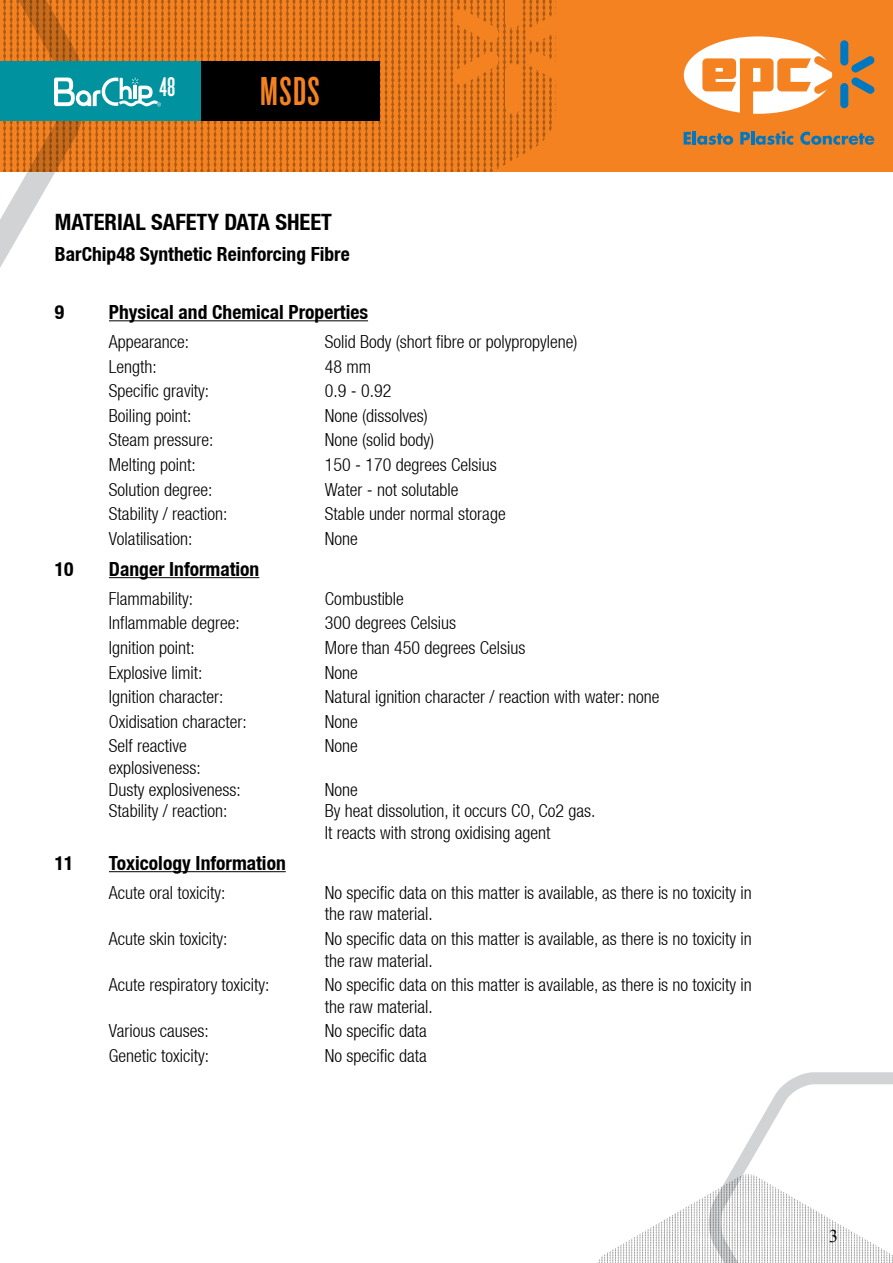
<style>
.page{position:relative;width:893px;height:1263px;background:#fff}
.page>*{position:absolute;margin:0;border:0;box-sizing:border-box;transform-origin:0 0}
.t1{font:42px "Knockout HTF47 Bantamweight";color:#f58220}
.t2{font:28.05px "Knockout HTF47 Bantamweight";color:#fff}
.t3{font:700 condensed 22.5px "Helvetica Neue LT";color:#000}
.t4{font:700 condensed 19.5px "Helvetica Neue LT";color:#000}
.t5{font:300 condensed 18px/21.6px "Helvetica Neue LT";color:#000}
.t6{font:18px "Times New Roman";color:#000}
</style>
<div class="page">
<img style="left:598px;top:1196px;width:108px;height:67px">
<div style="left:0;top:0;width:893px;height:171px;background:#f58220"></div>
<img style="left:161px;top:0;width:395px;height:171px">
<svg style="left:451px;top:0;width:105px;height:114px"></svg>
<div style="left:0;top:61px;width:379px;height:59px;background:#00929e"></div>
<div style="left:201px;top:61px;width:178px;height:59px;background:#000"></div>
<svg style="left:0;top:0;width:161px;height:322px"></svg>
<svg style="left:707px;top:1072px;width:186px;height:191px"></svg>
<hr style="left:109px;top:320px;width:259px;height:1px;background:#000">
<hr style="left:109px;top:577px;width:150px;height:1px;background:#000">
<hr style="left:109px;top:871px;width:177px;height:1px;background:#000">
<div style="left:684px;top:36px;width:148px;height:78px;background:#fff;border-radius:50%"></div>
<svg style="left:684px;top:132px;width:7px;height:13px"></svg>
<hr style="left:693px;top:131px;width:3px;height:14px;background:#0077c1">
<svg style="left:697px;top:133px;width:36px;height:12px"></svg>
<svg style="left:740px;top:132px;width:10px;height:13px"></svg>
<hr style="left:751px;top:131px;width:3px;height:14px;background:#0077c1">
<svg style="left:756px;top:131px;width:37px;height:14px"></svg>
<svg style="left:800px;top:132px;width:74px;height:13px"></svg>
<svg style="left:702px;top:40px;width:173px;height:74px"></svg>
<h2 class="t2" style="left:160px;top:73px;width:17px">48</h2>
<h1 class="t1" style="left:260px;top:70px;width:61px">MSDS</h1>
<p class="t3" style="left:55px;top:208px;width:279px">MATERIAL SAFETY DATA SHEET</p>
<p class="t4" style="left:55px;top:242px;width:296px">BarChip48 Synthetic Reinforcing Fibre</p>
<p class="t4" style="left:55px;top:300px;width:11px">9</p>
<p class="t4" style="left:109px;top:300px;width:261px">Physical and Chemical Properties</p>
<p class="t5" style="left:109px;top:331px;width:82px">Appearance:</p>
<p class="t5" style="left:325px;top:331px;width:254px">Solid Body (short fibre or polypropylene)</p>
<p class="t5" style="left:109px;top:355px;width:49px">Length:</p>
<p class="t5" style="left:325px;top:355px;width:48px">48 mm</p>
<p class="t5" style="left:109px;top:380px;width:102px">Specific gravity:</p>
<p class="t5" style="left:325px;top:380px;width:68px">0.9 - 0.92</p>
<p class="t5" style="left:109px;top:404px;width:84px">Boiling point:</p>
<p class="t5" style="left:325px;top:404px;width:104px">None (dissolves)</p>
<p class="t5" style="left:109px;top:429px;width:106px">Steam pressure:</p>
<p class="t5" style="left:325px;top:429px;width:111px">None (solid body)</p>
<p class="t5" style="left:109px;top:454px;width:88px">Melting point:</p>
<p class="t5" style="left:325px;top:454px;width:173px">150 - 170 degrees Celsius</p>
<p class="t5" style="left:109px;top:478px;width:105px">Solution degree:</p>
<p class="t5" style="left:325px;top:478px;width:135px">Water - not solutable</p>
<p class="t5" style="left:109px;top:503px;width:120px">Stability / reaction:</p>
<p class="t5" style="left:325px;top:503px;width:182px">Stable under normal storage</p>
<p class="t5" style="left:109px;top:527px;width:85px">Volatilisation:</p>
<p class="t5" style="left:325px;top:527px;width:34px">None</p>
<p class="t4" style="left:55px;top:557px;width:20px">10</p>
<p class="t4" style="left:109px;top:557px;width:152px">Danger Information</p>
<p class="t5" style="left:109px;top:587px;width:86px">Flammability:</p>
<p class="t5" style="left:325px;top:587px;width:80px">Combustible</p>
<p class="t5" style="left:109px;top:612px;width:132px">Inflammable degree:</p>
<p class="t5" style="left:325px;top:612px;width:133px">300 degrees Celsius</p>
<p class="t5" style="left:109px;top:637px;width:87px">Ignition point:</p>
<p class="t5" style="left:325px;top:637px;width:202px">More than 450 degrees Celsius</p>
<p class="t5" style="left:109px;top:661px;width:95px">Explosive limit:</p>
<p class="t5" style="left:325px;top:661px;width:34px">None</p>
<p class="t5" style="left:109px;top:686px;width:116px">Ignition character:</p>
<p class="t5" style="left:325px;top:686px;width:336px">Natural ignition character / reaction with water: none</p>
<p class="t5" style="left:109px;top:710px;width:139px">Oxidisation character:</p>
<p class="t5" style="left:325px;top:710px;width:34px">None</p>
<p class="t5" style="left:109px;top:735px;width:79px">Self reactive</p>
<p class="t5" style="left:325px;top:735px;width:34px">None</p>
<p class="t5" style="left:109px;top:757px;width:133px">explosiveness:<br>Dusty explosiveness:</p>
<p class="t5" style="left:325px;top:778px;width:34px">None</p>
<p class="t5" style="left:109px;top:800px;width:120px">Stability / reaction:</p>
<p class="t5" style="left:325px;top:800px;width:272px">By heat dissolution, it occurs CO, Co2 gas.<br>It reacts with strong oxidising agent</p>
<p class="t4" style="left:55px;top:851px;width:20px">11</p>
<p class="t4" style="left:109px;top:851px;width:178px">Toxicology Information</p>
<p class="t5" style="left:109px;top:881px;width:118px">Acute oral toxicity:</p>
<p class="t5" style="left:325px;top:881px;width:428px">No specific data on this matter is available, as there is no toxicity in the raw material.</p>
<p class="t5" style="left:109px;top:928px;width:120px">Acute skin toxicity:</p>
<p class="t5" style="left:325px;top:928px;width:428px">No specific data on this matter is available, as there is no toxicity in the raw material.</p>
<p class="t5" style="left:109px;top:974px;width:162px">Acute respiratory toxicity:</p>
<p class="t5" style="left:325px;top:974px;width:428px">No specific data on this matter is available, as there is no toxicity in the raw material.</p>
<p class="t5" style="left:109px;top:1020px;width:101px">Various causes:</p>
<p class="t5" style="left:325px;top:1020px;width:103px">No specific data</p>
<p class="t5" style="left:109px;top:1045px;width:102px">Genetic toxicity:</p>
<p class="t5" style="left:325px;top:1045px;width:103px">No specific data</p>
<p class="t6" style="left:829px;top:1223px;width:10px">3</p>
</div>
